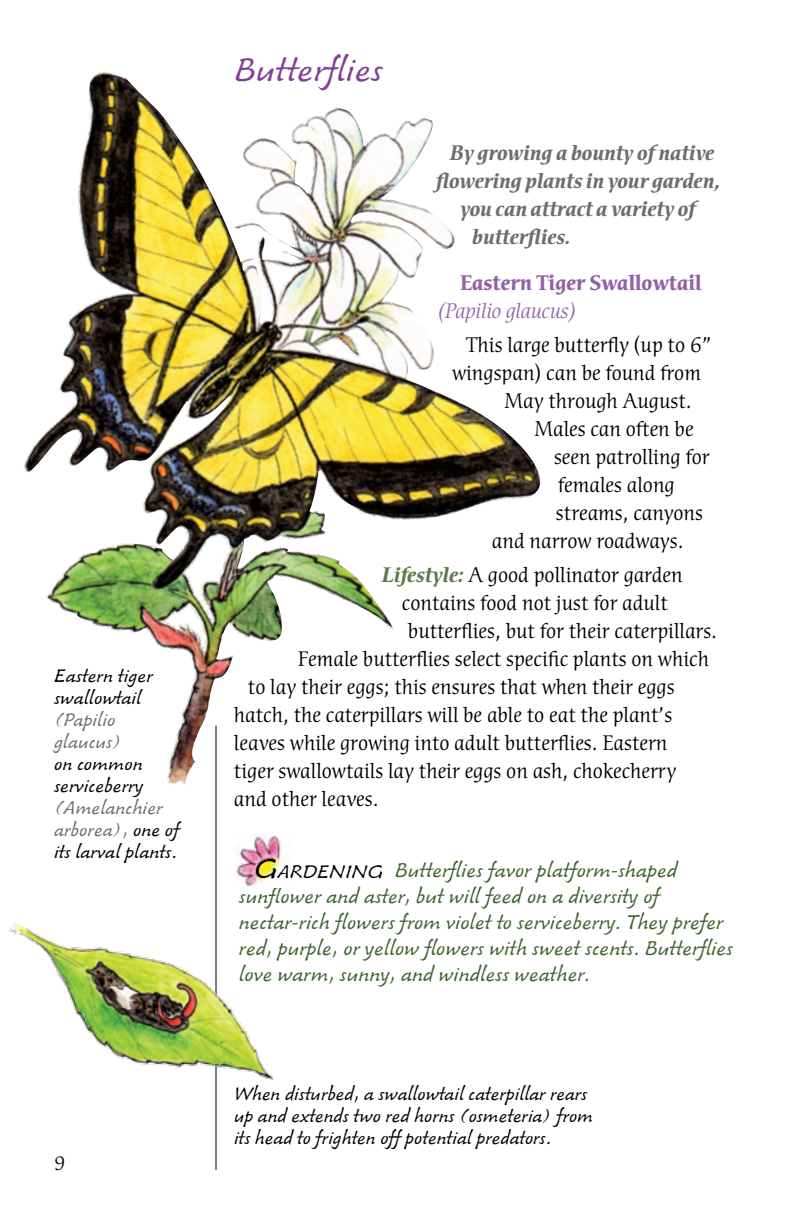
<style>
.page{position:relative;width:792px;height:1224px;background:#fff}
.page>*{position:absolute;margin:0;border:0;box-sizing:border-box;transform-origin:0 0}
.t1{font:36px "Venture LT Script";color:#813f98}
.t2{font:22px "Cerigo ITC";color:#000}
.t3{font:22px/26px "Venture LT Script";color:#3e642f}
.t4{font:italic 700 22px "Cerigo ITC";color:#6d6e71}
.t5{font:700 22px "Cerigo ITC";color:#9261a9}
.t6{font:italic 22px "Cerigo ITC";color:#9261a9}
.t7{font:20px/22px "Venture LT Script";color:#000;scale:.95 1}
.t8{font:20px/22px "Venture LT Script";color:#6d6e71}
.t9{font:20px/22px "Venture LT Script";color:#000}
.t10{font:20px "Cerigo ITC";color:#000}
.s1{color:#000}
.s2{font-weight:700;font-style:italic;color:#5f7949}
.s3{font-size:30px}
</style>
<div class="page">
<hr style="left:216px;top:726px;width:1px;height:444px;background:#000">
<img style="left:235px;top:834px;width:46px;height:54px">
<img style="left:8px;top:911px;width:266px;height:182px">
<img style="left:24px;top:109px;width:517px;height:676px">
<p class="t9" style="left:54px;top:665px;width:100px">Eastern tiger swallowtail</p>
<p class="t8" style="left:54px;top:709px;width:70px">(Papilio glaucus)</p>
<p class="t9" style="left:54px;top:753px;width:91px">on common serviceberry</p>
<p class="t8" style="left:54px;top:797px;width:127px">(Amelanchier arborea), <span class="s1">one of its larval plants.</span></p>
<p class="t10" style="left:54px;top:1153px;width:13px">9</p>
<h1 class="t1" style="left:234px;top:49px;width:150px">Butterflies</h1>
<p class="t4" style="left:450px;top:141px;width:266px">By growing a bounty of native</p>
<p class="t4" style="left:436px;top:169px;width:286px">flowering plants in your garden,</p>
<p class="t4" style="left:460px;top:197px;width:237px">you can attract a variety of</p>
<p class="t4" style="left:472px;top:225px;width:100px">butterflies.</p>
<p class="t5" style="left:460px;top:271px;width:243px">Eastern Tiger Swallowtail</p>
<p class="t6" style="left:438px;top:299px;width:140px">(Papilio glaucus)</p>
<p class="t2" style="left:466px;top:333px;width:247px">This large butterfly (up to 6”</p>
<p class="t2" style="left:452px;top:361px;width:250px">wingspan) can be found from</p>
<p class="t2" style="left:504px;top:389px;width:189px">May through August.</p>
<p class="t2" style="left:534px;top:417px;width:161px">Males can often be</p>
<p class="t2" style="left:554px;top:445px;width:157px">seen patrolling for</p>
<p class="t2" style="left:558px;top:473px;width:118px">females along</p>
<p class="t2" style="left:556px;top:501px;width:148px">streams, canyons</p>
<p class="t2" style="left:492px;top:529px;width:193px">and narrow roadways.</p>
<p class="t2" style="left:382px;top:563px;width:302px"><span class="s2">Lifestyle:</span> A good pollinator garden</p>
<p class="t2" style="left:402px;top:591px;width:267px">contains food not just for adult</p>
<p class="t2" style="left:408px;top:619px;width:311px">butterflies, but for their caterpillars.</p>
<p class="t2" style="left:298px;top:647px;width:413px">Female butterflies select specific plants on which</p>
<p class="t2" style="left:248px;top:675px;width:428px">to lay their eggs; this ensures that when their eggs</p>
<p class="t2" style="left:234px;top:703px;width:440px">hatch, the caterpillars will be able to eat the plant’s</p>
<p class="t2" style="left:234px;top:731px;width:435px">leaves while growing into adult butterflies. Eastern</p>
<p class="t2" style="left:234px;top:759px;width:444px">tiger swallowtails lay their eggs on ash, chokecherry</p>
<p class="t2" style="left:234px;top:787px;width:146px">and other leaves.</p>
<p class="t9" style="left:254px;top:861px;width:130px"><span class="s3">G</span>ARDENING</p>
<p class="t3" style="left:239px;top:857px;width:496px;text-indent:156px">Butterflies favor platform-shaped sunflower and aster, but will feed on a diversity of nectar-rich flowers from violet to serviceberry. They prefer red, purple, or yellow flowers with sweet scents. Butterflies love warm, sunny, and windless weather.</p>
<p class="t7" style="left:234px;top:1083px;width:379px">When disturbed, a swallowtail caterpillar rears up and extends two red horns (osmeteria) from its head to frighten off potential predators.</p>
</div>
